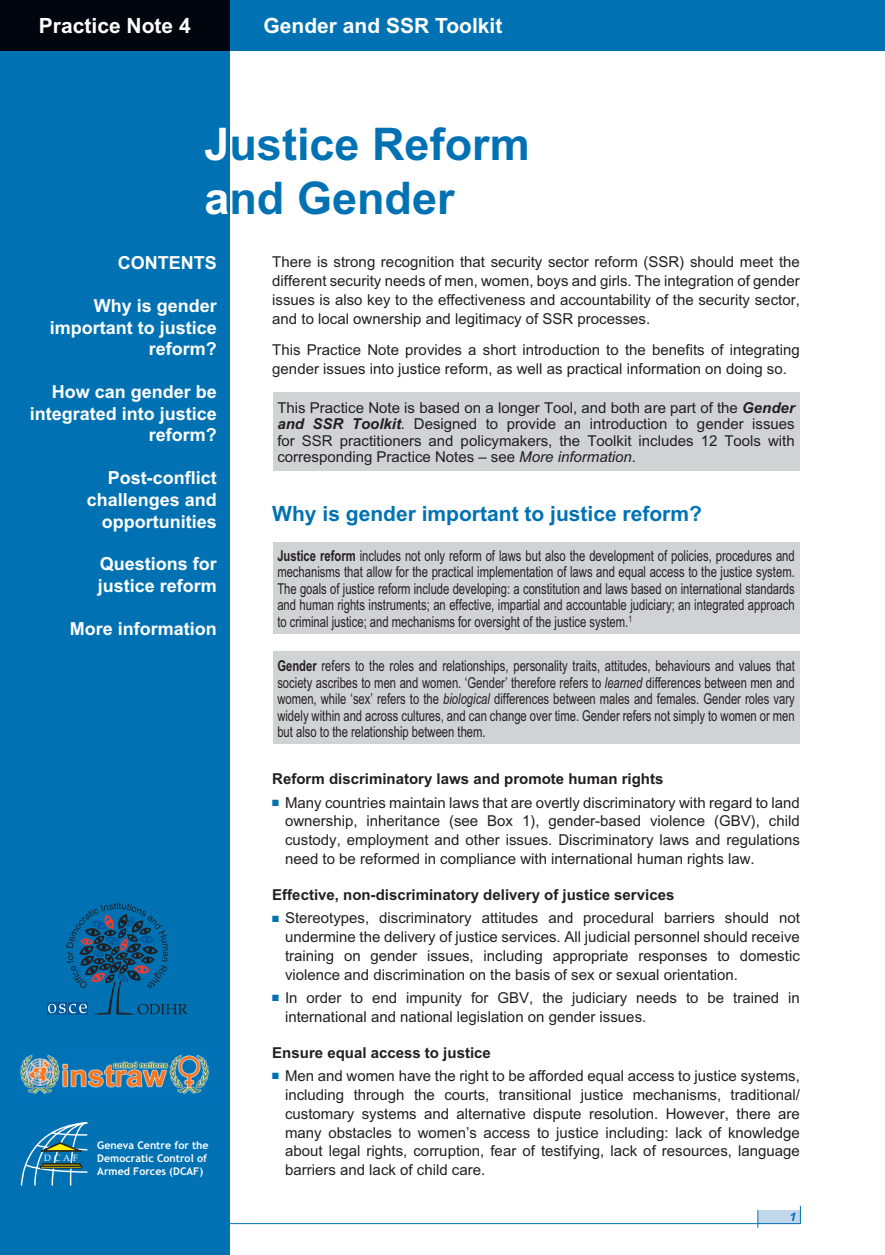
<style>
.page{position:relative;width:885px;height:1255px;background:#fff}
.page>*{position:absolute;margin:0;border:0;box-sizing:border-box;transform-origin:0 0}
.t1{font:700 45px/54px "Arial";color:#0072b4}
.t2{font:700 21px "Arial";color:#0072b4}
.t3{font:700 21px "Arial";color:#fff}
.t4{font:700 18px/21.6px "Arial";color:#fff;text-align:right}
.t5{font:15px/18.9px "Arial";color:#231f20;text-align:justify}
.t6{font:15px/16.5px "Arial";color:#231f20;text-align:justify;scale:.75 1}
.t7{font:700 15px "Arial";color:#231f20}
.t8{font:italic 700 12px "Arial";color:#0072b4}
.t9{font:700 10.65px/12.8px "Trebuchet MS";color:#fff}
.t10{font:9px "Palatino";color:#fff}
.s1{color:#fff}
.s2{font-weight:700;font-style:italic}
.s3{font-style:italic}
.s4{font-weight:700}
.s5{color:#0072b4}
</style>
<div class="page">
<div style="left:0;top:0;width:230px;height:1254px;background:#0072b4"></div>
<div style="left:757px;top:1209px;width:43px;height:14px;background:#c3d7ec"></div>
<svg style="left:757px;top:1209px;width:1px;height:18px"></svg>
<svg style="left:800px;top:1205px;width:1px;height:18px"></svg>
<div style="left:273px;top:392px;width:526px;height:78px;background:#d1d2d4"></div>
<div style="left:273px;top:541px;width:526px;height:92px;background:#d1d2d4"></div>
<div style="left:273px;top:651px;width:526px;height:93px;background:#d1d2d4"></div>
<hr style="left:0;top:1223px;width:800px;height:1px;background:#0072b4">
<div style="left:0;top:0;width:230px;height:51px;background:#01060e"></div>
<div style="left:230px;top:0;width:654px;height:51px;background:#0072b4"></div>
<img style="left:20px;top:1054px;width:190px;height:40px">
<svg style="left:21px;top:1122px;width:66px;height:63px"></svg>
<div style="left:47px;top:1002px;width:10px;height:12px;background:#00599b"></div>
<svg style="left:48px;top:902px;width:139px;height:112px"></svg>
<h2 class="t3" style="left:39px;top:14px;width:153px">Practice Note 4</h2>
<h2 class="t3" style="left:263px;top:14px;width:240px">Gender and SSR Toolkit</h2>
<h1 class="t1" style="left:204px;top:118px;width:327px"><span class="s1">J</span>ustice Reform <span class="s1">a</span>nd Gender</h1>
<p class="t4" style="left:118px;top:252px;width:100px">CONTENTS</p>
<p class="t4" style="left:50px;top:295px;width:169px">Why is gender important to justice reform?</p>
<p class="t4" style="left:30px;top:381px;width:189px">How can gender be integrated into justice reform?</p>
<p class="t4" style="left:87px;top:467px;width:132px">Post-conflict challenges and opportunities</p>
<p class="t4" style="left:98px;top:553px;width:121px;text-align:left">Questions for justice reform</p>
<p class="t4" style="left:70px;top:618px;width:149px">More information</p>
<p class="t10" style="left:44px;top:1151px;width:35px">DCAF</p>
<p class="t9" style="left:97px;top:1139px;width:113px">Geneva Centre for the<br>Democratic Control of<br>Armed Forces (DCAF)</p>
<p class="t5" style="left:272px;top:252px;width:529px">There is strong recognition that security sector reform (SSR) should meet the different security needs of men, women, boys and girls. The integration of gender issues is also key to the effectiveness and accountability of the security sector, and to local ownership and legitimacy of SSR processes.</p>
<p class="t5" style="left:272px;top:340px;width:529px">This Practice Note provides a short introduction to the benefits of integrating gender issues into justice reform, as well as practical information on doing so.</p>
<p class="t5" style="left:277px;top:399px;width:519px;line-height:16.5px">This Practice Note is based on a longer Tool, and both are part of the <span class="s2">Gender and SSR Toolkit</span><span class="s3">.</span> Designed to provide an introduction to gender issues for SSR practitioners and policymakers, the Toolkit includes 12 Tools with corresponding Practice Notes – see <span class="s3">More information</span>.</p>
<h2 class="t2" style="left:272px;top:501px;width:431px">Why is gender important to justice reform?</h2>
<p class="t6" style="left:277px;top:547px;width:691px"><span class="s4">Justice reform</span> includes not only reform of laws but also the development of policies, procedures and mechanisms that allow for the practical implementation of laws and equal access to the justice system.<br>The goals of justice reform include developing: a constitution and laws based on international standards and human rights instruments; an effective, impartial and accountable judiciary; an integrated approach to criminal justice; and mechanisms for oversight of the justice system.<sup>1</sup></p>
<p class="t6" style="left:277px;top:657px;width:691px"><span class="s4">Gender</span> refers to the roles and relationships, personality traits, attitudes, behaviours and values that society ascribes to men and women. ‘Gender’ therefore refers to <span class="s3">learned</span> differences between men and women, while ‘sex’ refers to the <span class="s3">biological</span> differences between males and females. Gender roles vary widely within and across cultures, and can change over time. Gender refers not simply to women or men but also to the relationship between them.</p>
<p class="t7" style="left:272px;top:770px;width:392px">Reform discriminatory laws and promote human rights</p>
<p class="t5" style="left:285px;top:792px;width:516px;text-indent:-13px"><span class="s5">■</span> Many countries maintain laws that are overtly discriminatory with regard to land ownership, inheritance (see Box 1), gender-based violence (GBV), child custody, employment and other issues. Discriminatory laws and regulations need to be reformed in compliance with international human rights law.</p>
<p class="t7" style="left:272px;top:886px;width:403px">Effective, non-discriminatory delivery of justice services</p>
<p class="t5" style="left:285px;top:908px;width:516px;text-indent:-13px"><span class="s5">■</span> Stereotypes, discriminatory attitudes and procedural barriers should not undermine the delivery of justice services. All judicial personnel should receive training on gender issues, including appropriate responses to domestic violence and discrimination on the basis of sex or sexual orientation.</p>
<p class="t5" style="left:285px;top:988px;width:516px;text-indent:-13px"><span class="s5">■</span> In order to end impunity for GBV, the judiciary needs to be trained in international and national legislation on gender issues.</p>
<p class="t7" style="left:272px;top:1043px;width:220px">Ensure equal access to justice</p>
<p class="t5" style="left:285px;top:1066px;width:516px;text-indent:-13px"><span class="s5">■</span> Men and women have the right to be afforded equal access to justice systems, including through the courts, transitional justice mechanisms, traditional/ customary systems and alternative dispute resolution. However, there are many obstacles to women’s access to justice including: lack of knowledge about legal rights, corruption, fear of testifying, lack of resources, language barriers and lack of child care.</p>
<p class="t8" style="left:789px;top:1209px;width:8px">1</p>
</div>
